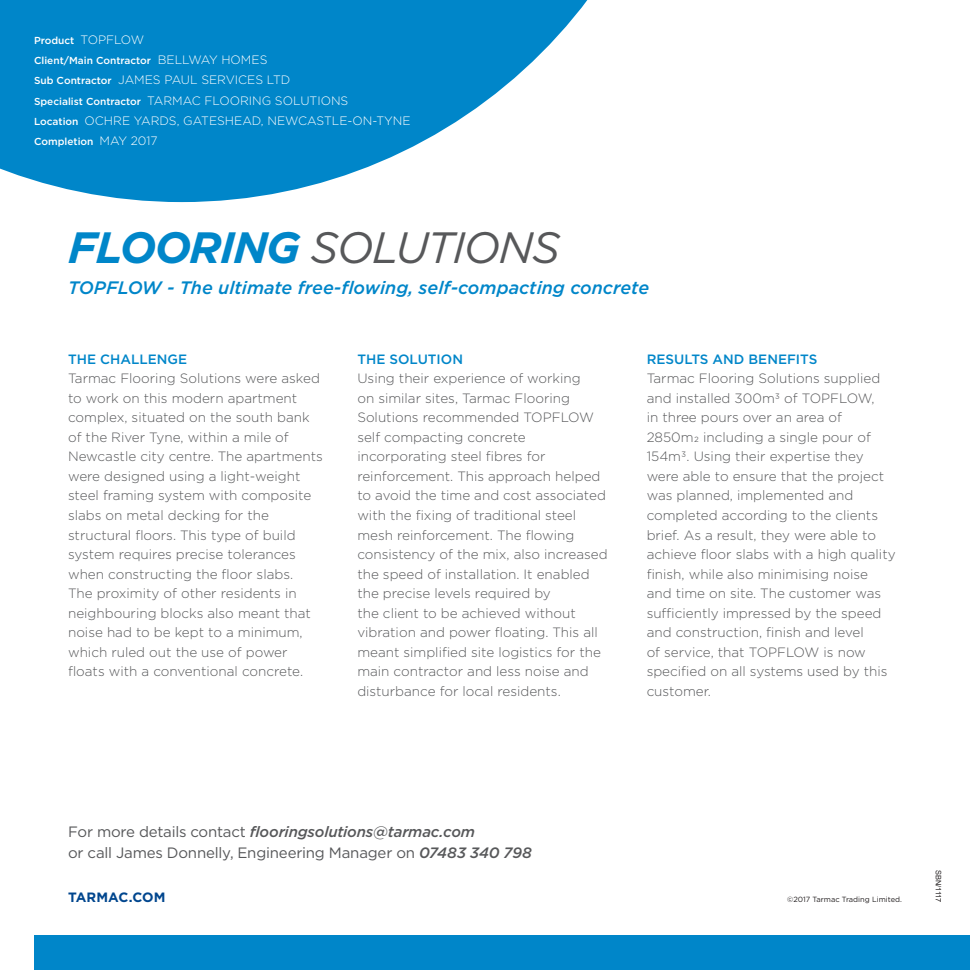
<style>
.page{position:relative;width:970px;height:970px;background:#fff}
.page>*{position:absolute;margin:0;border:0;box-sizing:border-box;transform-origin:0 0}
.t1{font:italic 43.8px "Gotham";letter-spacing:-.035em;color:#57585a}
.INTRO_PARA_13pt_17pt{font:italic 500 18px "Gotham";color:#0086c9}
.t2{font:15px/21px "Gotham";letter-spacing:-.01em;color:#57585a}
.BODY_9pt_13pt{font:300 13.5px/19.5px "Gotham";color:#57585a}
.SUB_HEAD_10pt_14pt{font:500 13.5px "Gotham";color:#0086c9}
.t3{font:700 13.5px "Gotham";letter-spacing:.005em;color:#01468e}
.Case_study_6_75pt_13{font:300 12.15px "Gotham";color:#fff}
.Case_study_6_75pt_13-2{font:500 10.2px "Gotham";color:#fff}
.t4{font:7.5px "Gotham";color:#231f20}
.t5{font:7.5px "Arial";color:#231f20}
.s1{font-weight:300;font-size:12.15px}
.s2{font-weight:500;font-size:10.2px}
.s3{font-weight:700;color:#0086c9}
.s4{font-weight:500;font-style:italic}
</style>
<div class="page">
<div style="left:34px;top:935px;width:935px;height:34px;background:#0086c9"></div>
<svg style="left:0;top:0;width:588px;height:202px;fill:#0086c9"></svg>
<p class="Case_study_6_75pt_13-2" style="left:34px;top:33px;width:112px">Product <span class="s1">TOPFLOW</span></p>
<p class="Case_study_6_75pt_13-2" style="left:34px;top:54px;width:235px">Client/Main Contractor <span class="s1">BELLWAY HOMES</span></p>
<p class="Case_study_6_75pt_13" style="left:34px;top:72px;width:258px"><span class="s2">Sub Contractor</span> JAMES PAUL SERVICES LTD</p>
<p class="Case_study_6_75pt_13" style="left:34px;top:93px;width:316px"><span class="s2">Specialist Contractor</span> TARMAC FLOORING SOLUTIONS</p>
<p class="Case_study_6_75pt_13" style="left:34px;top:113px;width:378px"><span class="s2">Location</span> OCHRE YARDS, GATESHEAD, NEWCASTLE-ON-TYNE</p>
<p class="Case_study_6_75pt_13-2" style="left:34px;top:135px;width:125px">Completion <span class="s1">MAY 2017</span></p>
<p class="t1" style="left:68px;top:219px;width:493px"><span class="s3">FLOORING</span> SOLUTIONS</p>
<p class="INTRO_PARA_13pt_17pt" style="left:68px;top:275px;width:582px">TOPFLOW - The ultimate free-flowing, self-compacting concrete</p>
<p class="SUB_HEAD_10pt_14pt" style="left:68px;top:350px;width:120px">THE CHALLENGE</p>
<p class="BODY_9pt_13pt" style="left:68px;top:368px;width:256px">Tarmac Flooring Solutions were asked to work on this modern apartment complex, situated on the south bank of the River Tyne, within a mile of Newcastle city centre. The apartments were designed using a light-weight steel framing system with composite slabs on metal decking for the structural floors. This type of build system requires precise tolerances when constructing the floor slabs.<br>The proximity of other residents in neighbouring blocks also meant that noise had to be kept to a minimum, which ruled out the use of power floats with a conventional concrete.</p>
<p class="SUB_HEAD_10pt_14pt" style="left:357px;top:350px;width:107px">THE SOLUTION</p>
<p class="BODY_9pt_13pt" style="left:357px;top:368px;width:252px">Using their experience of working<br>on similar sites, Tarmac Flooring Solutions recommended TOPFLOW self compacting concrete incorporating steel fibres for reinforcement. This approach helped to avoid the time and cost associated with the fixing of traditional steel mesh reinforcement. The flowing consistency of the mix, also increased the speed of installation. It enabled the precise levels required by<br>the client to be achieved without vibration and power floating. This all meant simplified site logistics for the main contractor and less noise and disturbance for local residents.</p>
<p class="SUB_HEAD_10pt_14pt" style="left:646px;top:350px;width:172px">RESULTS AND BENEFITS</p>
<p class="BODY_9pt_13pt" style="left:646px;top:368px;width:250px">Tarmac Flooring Solutions supplied and installed 300m3 of TOPFLOW,<br>in three pours over an area of<br>2850m2 including a single pour of<br>154m3. Using their expertise they were able to ensure that the project was planned, implemented and completed according to the clients brief. As a result, they were able to achieve floor slabs with a high quality finish, while also minimising noise and time on site. The customer was sufficiently impressed by the speed and construction, finish and level<br>of service, that TOPFLOW is now specified on all systems used by this customer.</p>
<p class="t2" style="left:68px;top:820px;width:465px">For more details contact <span class="s4">flooringsolutions@tarmac.com<br></span>or call James Donnelly, Engineering Manager on <span class="s4">07483 340 798</span></p>
<p class="t3" style="left:68px;top:888px;width:99px">TARMAC.COM</p>
<p class="t4" style="left:787px;top:894px;width:116px">©2017 Tarmac Trading Limited.</p>
<p class="t5" style="left:943px;top:869px;width:35px;rotate:90deg">SBN/1117</p>
</div>
